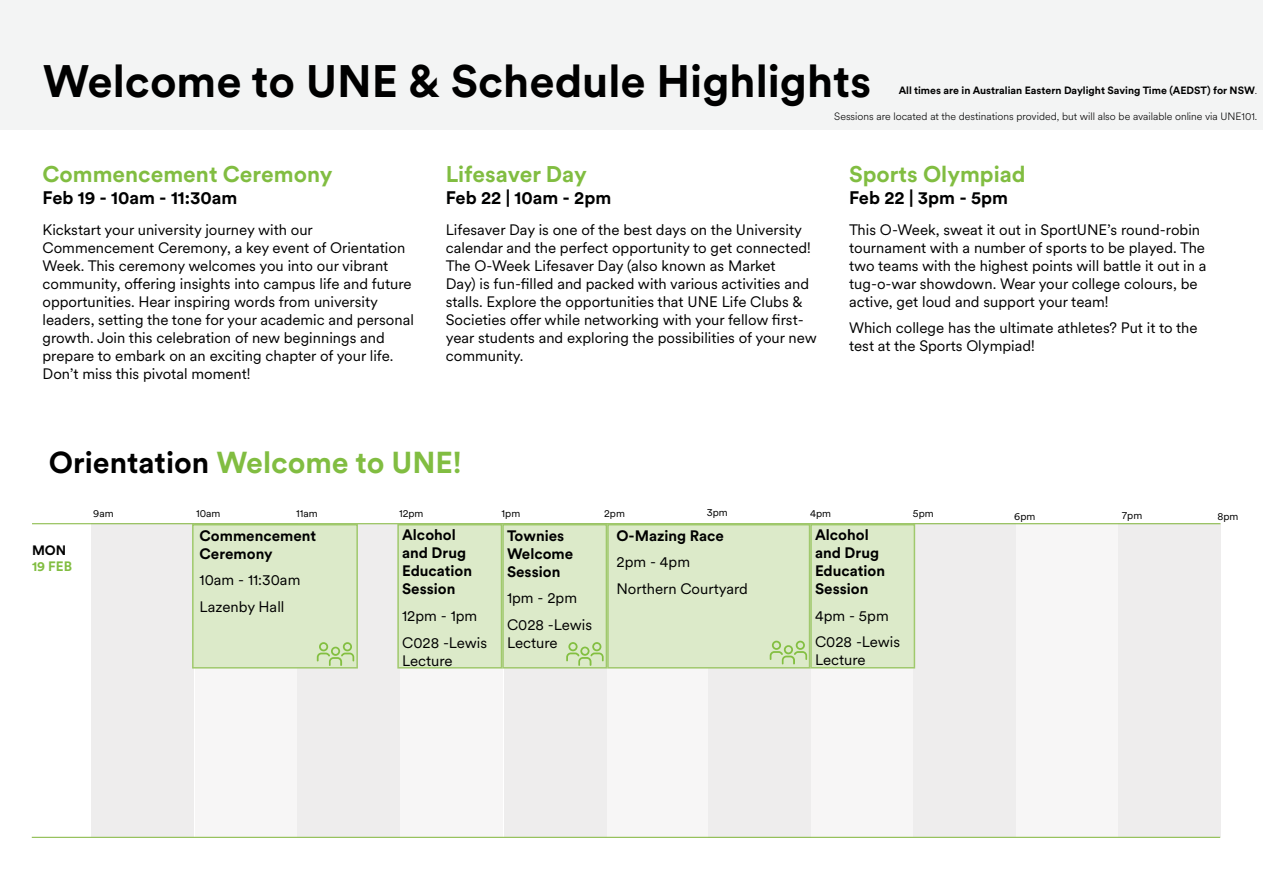
<style>
.page{position:relative;width:1263px;height:893px;background:#fff}
.page>*{position:absolute;margin:0;border:0;box-sizing:border-box;transform-origin:0 0}
.t1{font:700 45px "Circular XX";color:#000}
.t2{font:700 30px "Circular XX";color:#81bd41}
.t3{font:700 22.5px "Circular XX";color:#81bd41}
.t4{font:700 18px "Circular XX";color:#000101}
.t5{font:15px/18px "Circular XX";color:#000}
.t6{font:700 15px/18px "Circular XX";color:#000}
.t7{font:700 13.5px "Circular XX";color:#81bd41}
.t8{font:700 13.5px "Circular XX";color:#000}
.t9{font:300 10.5px "Circular XX";color:#000}
.t10{font:700 10.5px "Circular XX";color:#000}
.t11{font:10.5px "Circular XX";color:#000}
.s1{font-weight:300}
.s2{color:#000}
</style>
<div class="page">
<div style="left:1016px;top:523px;width:103px;height:313px;background:#f7f6f6"></div>
<div style="left:810px;top:525px;width:103px;height:313px;background:#f7f6f6"></div>
<div style="left:605px;top:524px;width:103px;height:313px;background:#f7f6f6"></div>
<div style="left:195px;top:523px;width:102px;height:313px;background:#f7f6f6"></div>
<div style="left:400px;top:523px;width:103px;height:313px;background:#f7f6f6"></div>
<div style="left:91px;top:523px;width:103px;height:314px;background:#eeeded"></div>
<div style="left:297px;top:524px;width:103px;height:313px;background:#eeeded"></div>
<div style="left:504px;top:523px;width:103px;height:313px;background:#eeeded"></div>
<div style="left:708px;top:524px;width:103px;height:313px;background:#eeeded"></div>
<div style="left:913px;top:523px;width:103px;height:313px;background:#eeeded"></div>
<div style="left:1117px;top:523px;width:103px;height:313px;background:#eeeded"></div>
<hr style="left:32px;top:837px;width:1188px;height:1px;background:#80b539">
<hr style="left:32px;top:523px;width:1188px;height:1px;background:#80b539">
<div style="left:192px;top:524px;width:166px;height:144px;background:#dceac9;border:2px solid #a0c96c"></div>
<div style="left:502px;top:524px;width:105px;height:144px;background:#dceac9;border:2px solid #a0c96c"></div>
<div style="left:607px;top:524px;width:203px;height:144px;background:#dceac9;border:2px solid #a0c96c"></div>
<div style="left:0;top:0;width:1263px;height:129px;background:#f3f4f4"></div>
<svg style="left:770px;top:641px;width:37px;height:23px"></svg>
<svg style="left:566px;top:642px;width:38px;height:24px"></svg>
<svg style="left:317px;top:642px;width:37px;height:24px"></svg>
<div style="left:397px;top:524px;width:105px;height:144px;background:#dceac9;border:2px solid #a0c96c"></div>
<div style="left:810px;top:524px;width:105px;height:144px;background:#dceac9;border:2px solid #a0c96c"></div>
<h1 class="t1" style="left:43px;top:50px;width:830px">Welcome to UNE &amp; Schedule Highlights</h1>
<p class="t10" style="left:899px;top:83px;width:360px">All times are in Australian Eastern Daylight Saving Time (AEDST) for NSW<span class="s1">.</span></p>
<p class="t9" style="left:834px;top:109px;width:424px">Sessions are located at the destinations provided, but will also be available online via UNE101.</p>
<h3 class="t3" style="left:43px;top:158px;width:291px">Commencement Ceremony</h3>
<p class="t4" style="left:43px;top:185px;width:196px">Feb 19 - 10am - 11:30am</p>
<p class="t5" style="left:43px;top:220px;width:373px">Kickstart your university journey with our Commencement Ceremony, a key event of Orientation Week. This ceremony welcomes you into our vibrant community, offering insights into campus life and future opportunities. Hear inspiring words from university leaders, setting the tone for your academic and personal growth. Join this celebration of new beginnings and prepare to embark on an exciting chapter of your life.<br>Don’t miss this pivotal moment!</p>
<h3 class="t3" style="left:446px;top:158px;width:142px">Lifesaver Day</h3>
<p class="t4" style="left:446px;top:185px;width:167px">Feb 22 | 10am - 2pm</p>
<p class="t5" style="left:446px;top:220px;width:373px">Lifesaver Day is one of the best days on the University calendar and the perfect opportunity to get connected!<br>The O-Week Lifesaver Day (also known as Market<br>Day) is fun-filled and packed with various activities and stalls. Explore the opportunities that UNE Life Clubs &amp; Societies offer while networking with your fellow first&shy;year students and exploring the possibilities of your new community.</p>
<h2 class="t2" style="left:49px;top:442px;width:414px"><span class="s2">Orientation</span> Welcome to UNE!</h2>
<h3 class="t3" style="left:849px;top:158px;width:178px">Sports Olympiad</h3>
<p class="t4" style="left:849px;top:185px;width:161px">Feb 22 | 3pm - 5pm</p>
<p class="t5" style="left:849px;top:220px;width:359px">This O-Week, sweat it out in SportUNE’s round-robin tournament with a number of sports to be played. The two teams with the highest points will battle it out in a tug-o-war showdown. Wear your college colours, be active, get loud and support your team!</p>
<p class="t5" style="left:849px;top:318px;width:350px">Which college has the ultimate athletes? Put it to the test at the Sports Olympiad!</p>
<p class="t8" style="left:32px;top:540px;width:36px">MON</p>
<p class="t7" style="left:32px;top:557px;width:42px">19 FEB</p>
<p class="t11" style="left:93px;top:506px;width:22px">9am</p>
<p class="t11" style="left:296px;top:506px;width:23px">11am</p>
<p class="t11" style="left:502px;top:506px;width:20px">1pm</p>
<p class="t11" style="left:707px;top:506px;width:23px">3pm</p>
<p class="t11" style="left:196px;top:506px;width:26px">10am</p>
<p class="t11" style="left:399px;top:506px;width:26px">12pm</p>
<p class="t11" style="left:604px;top:506px;width:22px">2pm</p>
<p class="t11" style="left:810px;top:506px;width:23px">4pm</p>
<p class="t11" style="left:913px;top:506px;width:22px">5pm</p>
<p class="t11" style="left:1014px;top:509px;width:23px">6pm</p>
<p class="t11" style="left:1122px;top:508px;width:22px">7pm</p>
<p class="t11" style="left:1217px;top:509px;width:23px">8pm</p>
<p class="t6" style="left:507px;top:526px;width:68px">Townies<br>Welcome<br>Session</p>
<p class="t5" style="left:507px;top:584px;width:87px;line-height:26.5px">1pm - 2pm<br>C028 -Lewis</p>
<p class="t5" style="left:507px;top:633px;width:52px">Lecture</p>
<p class="t6" style="left:616px;top:526px;width:109px">O-Mazing Race</p>
<p class="t5" style="left:616px;top:548px;width:133px;line-height:26.5px">2pm - 4pm<br>Northern Courtyard</p>
<p class="t6" style="left:815px;top:526px;width:72px">Alcohol and Drug<br>Education<br>Session</p>
<p class="t5" style="left:815px;top:602px;width:87px;line-height:26.5px">4pm - 5pm<br>C028 -Lewis</p>
<p class="t5" style="left:815px;top:651px;width:52px">Lecture</p>
<p class="t6" style="left:402px;top:526px;width:72px">Alcohol and Drug<br>Education<br>Session</p>
<p class="t5" style="left:402px;top:602px;width:87px;line-height:26.5px">12pm - 1pm<br>C028 -Lewis</p>
<p class="t5" style="left:402px;top:651px;width:52px">Lecture</p>
<p class="t6" style="left:200px;top:526px;width:118px">Commencement<br>Ceremony</p>
<p class="t5" style="left:200px;top:566px;width:102px;line-height:26.5px">10am - 11:30am<br>Lazenby Hall</p>
</div>
